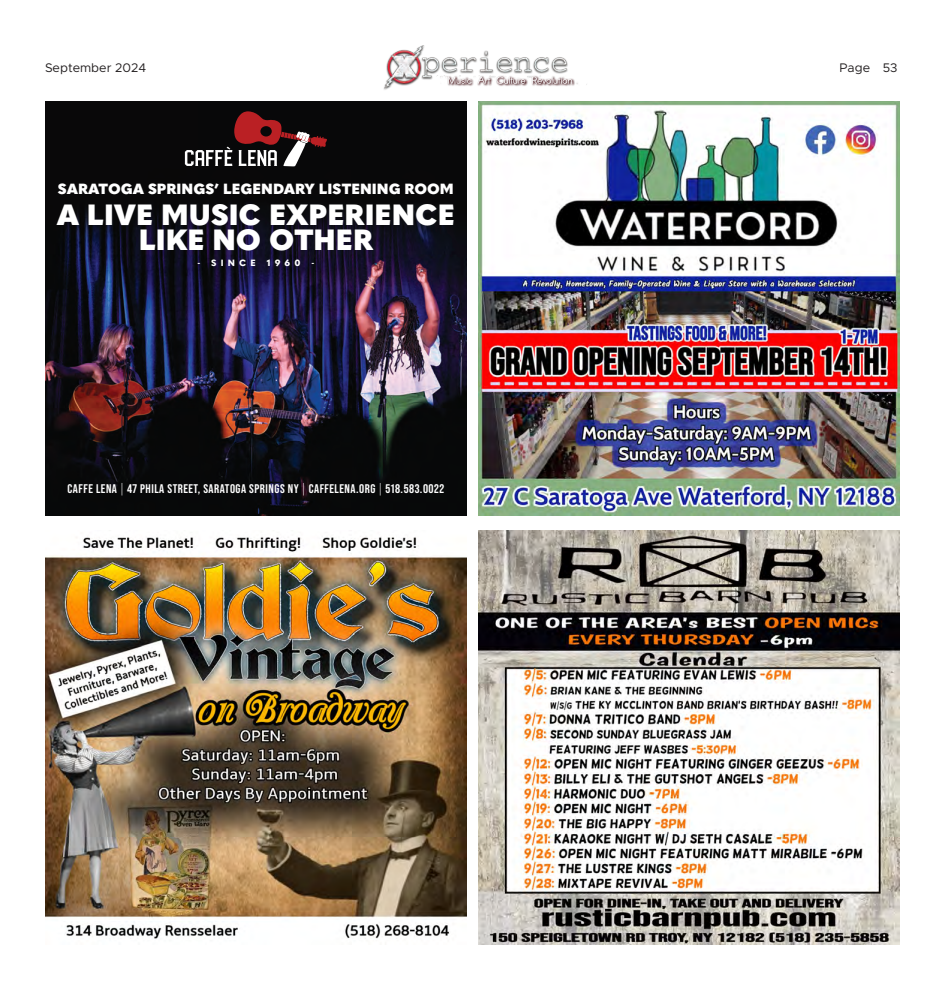
<style>
.page{position:relative;width:945px;height:990px;background:#fff}
.page>*{position:absolute;margin:0;border:0;box-sizing:border-box;transform-origin:0 0}
.t1{font:900 28.88px/25.6px "Quasimoda";color:#fff;text-align:center}
.t2{font:900 14.62px "Quasimoda";color:#fff}
.t3{font:700 12.5px "Bebas Neue Pro";letter-spacing:.04em;color:#fff}
.t4{font:12.5px "Metropolis";color:#231f20}
.t5{font:800 9px "Quasimoda";letter-spacing:.46em;color:#fff}
.s1{font-weight:400}
</style>
<div class="page">
<img style="left:383px;top:46px;width:204px;height:44px">
<img style="left:478px;top:101px;width:422px;height:415px">
<img style="left:478px;top:531px;width:422px;height:414px">
<img style="left:45px;top:536px;width:422px;height:403px">
<img style="left:45px;top:101px;width:422px;height:415px">
<svg style="left:185px;top:111px;width:142px;height:55px"></svg>
<p class="t4" style="left:45px;top:60px;width:103px">September 2024</p>
<p class="t4" style="left:840px;top:60px;width:59px">Page 53</p>
<p class="t2" style="left:58px;top:177px;width:397px">SARATOGA SPRINGS’ LEGENDARY LISTENING ROOM</p>
<p class="t1" style="left:57px;top:200px;width:400px">A LIVE MUSIC EXPERIENCE<br>LIKE NO OTHER</p>
<p class="t5" style="left:197px;top:256px;width:119px">- SINCE 1960 -</p>
<p class="t3" style="left:68px;top:482px;width:378px">CAFFE LENA <span class="s1">|</span> 47 PHILA STREET, SARATOGA SPRINGS NY <span class="s1">|</span> CAFFELENA.ORG <span class="s1">|</span> 518.583.0022</p>
</div>
